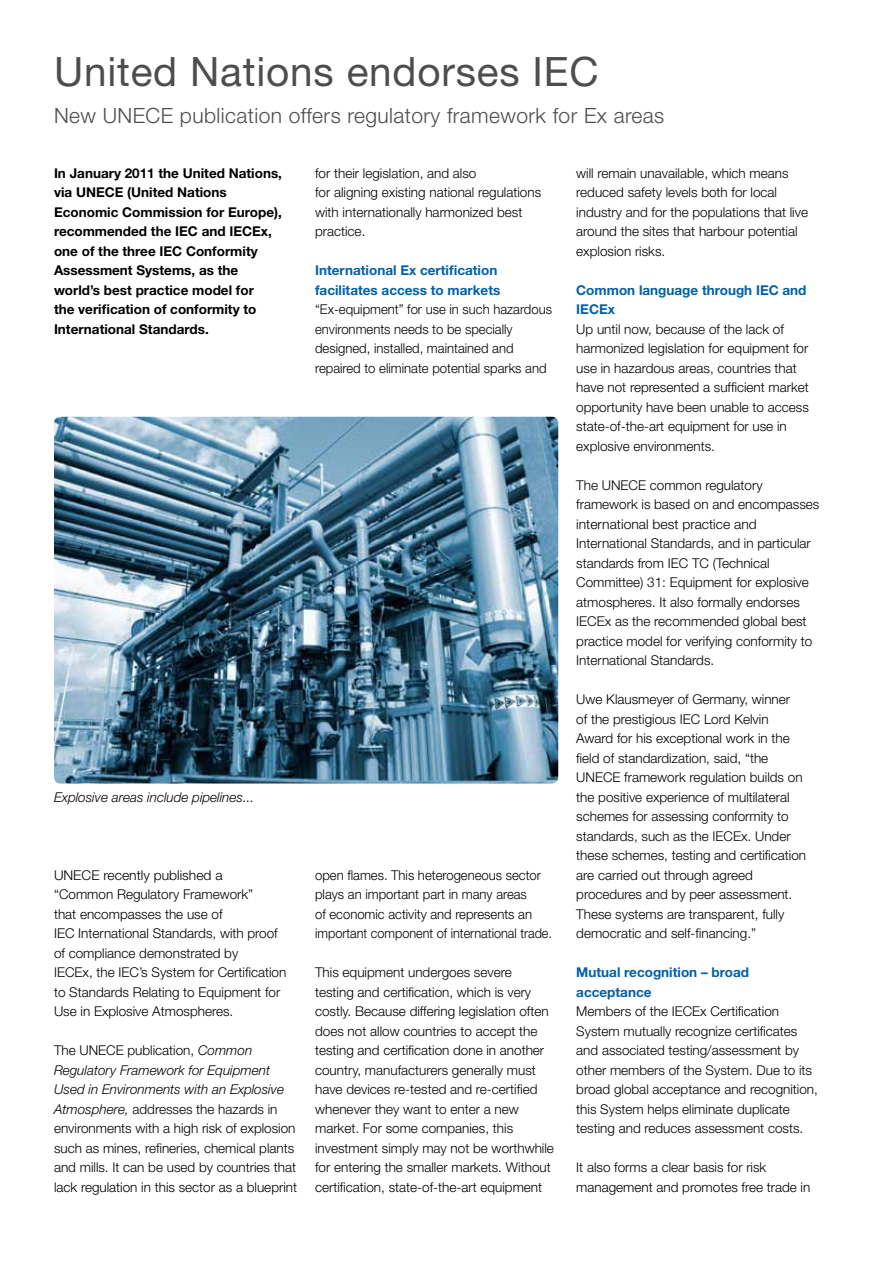
<style>
.page{position:relative;width:893px;height:1263px;background:#fff}
.page>*{position:absolute;margin:0;border:0;box-sizing:border-box;transform-origin:0 0}
.t1{font:40.5px "Helvetica Neue";letter-spacing:.02em;color:#4d4d4f}
.t2{font:300 21px "Helvetica Neue";letter-spacing:.02em;color:#4d4d4f}
.t3{font:300 13.5px/19.5px "Helvetica Neue";color:#000}
.t4{font:700 13.5px/19.5px "Helvetica Neue";color:#000}
.t5{font:700 13.5px/19.5px "Helvetica Neue";color:#0060a9}
.t6{font:italic 300 13.5px "Helvetica Neue";color:#000}
.s1{font-style:italic}
</style>
<div class="page">
<img style="left:54px;top:417px;width:504px;height:366px">
<h1 class="t1" style="left:54px;top:47px;width:546px">United Nations endorses IEC</h1>
<h2 class="t2" style="left:54px;top:103px;width:612px">New UNECE publication offers regulatory framework for Ex areas</h2>
<p class="t4" style="left:54px;top:163px;width:230px">In January 2011 the United Nations, via UNECE (United Nations<br>Economic Commission for Europe), recommended the IEC and IECEx, one of the three IEC Conformity<br>Assessment Systems, as the world’s best practice model for<br>the verification of conformity to<br>International Standards.</p>
<p class="t3" style="left:315px;top:163px;width:228px">for their legislation, and also<br>for aligning existing national regulations with internationally harmonized best practice.</p>
<p class="t5" style="left:315px;top:260px;width:187px">International Ex certification facilitates access to markets</p>
<p class="t3" style="left:315px;top:299px;width:238px">“Ex-equipment” for use in such hazardous environments needs to be specially designed, installed, maintained and repaired to eliminate potential sparks and</p>
<p class="t6" style="left:54px;top:789px;width:202px">Explosive areas include pipelines...</p>
<p class="t3" style="left:54px;top:865px;width:234px">UNECE recently published a<br>“Common Regulatory Framework”<br>that encompasses the use of<br>IEC International Standards, with proof of compliance demonstrated by<br>IECEx, the IEC’s System for Certification to Standards Relating to Equipment for Use in Explosive Atmospheres.</p>
<p class="t3" style="left:54px;top:1040px;width:245px">The UNECE publication, <span class="s1">Common Regulatory Framework for Equipment Used in Environments with an Explosive Atmosphere,</span> addresses the hazards in environments with a high risk of explosion such as mines, refineries, chemical plants and mills. It can be used by countries that lack regulation in this sector as a blueprint</p>
<p class="t3" style="left:315px;top:865px;width:238px">open flames. This heterogeneous sector plays an important part in many areas<br>of economic activity and represents an important component of international trade.</p>
<p class="t3" style="left:315px;top:962px;width:240px">This equipment undergoes severe<br>testing and certification, which is very costly. Because differing legislation often does not allow countries to accept the testing and certification done in another country, manufacturers generally must have devices re-tested and re-certified whenever they want to enter a new market. For some companies, this investment simply may not be worthwhile for entering the smaller markets. Without certification, state-of-the-art equipment</p>
<p class="t3" style="left:576px;top:163px;width:233px">will remain unavailable, which means reduced safety levels both for local industry and for the populations that live around the sites that harbour potential explosion risks.</p>
<p class="t5" style="left:576px;top:280px;width:232px">Common language through IEC and<br>IECEx</p>
<p class="t3" style="left:576px;top:319px;width:234px">Up until now, because of the lack of harmonized legislation for equipment for use in hazardous areas, countries that have not represented a sufficient market opportunity have been unable to access state-of-the-art equipment for use in explosive environments.</p>
<p class="t3" style="left:576px;top:475px;width:245px">The UNECE common regulatory framework is based on and encompasses international best practice and International Standards, and in particular standards from IEC TC (Technical Committee) 31: Equipment for explosive atmospheres. It also formally endorses IECEx as the recommended global best practice model for verifying conformity to International Standards.</p>
<p class="t3" style="left:576px;top:689px;width:231px">Uwe Klausmeyer of Germany, winner<br>of the prestigious IEC Lord Kelvin Award for his exceptional work in the field of standardization, said, “the UNECE framework regulation builds on the positive experience of multilateral schemes for assessing conformity to standards, such as the IECEx. Under these schemes, testing and certification are carried out through agreed procedures and by peer assessment.<br>These systems are transparent, fully democratic and self-financing.”</p>
<p class="t5" style="left:576px;top:962px;width:174px">Mutual recognition – broad acceptance</p>
<p class="t3" style="left:576px;top:1001px;width:243px">Members of the IECEx Certification System mutually recognize certificates and associated testing/assessment by other members of the System. Due to its broad global acceptance and recognition, this System helps eliminate duplicate testing and reduces assessment costs.</p>
<p class="t3" style="left:576px;top:1157px;width:236px">It also forms a clear basis for risk management and promotes free trade in</p>
</div>
